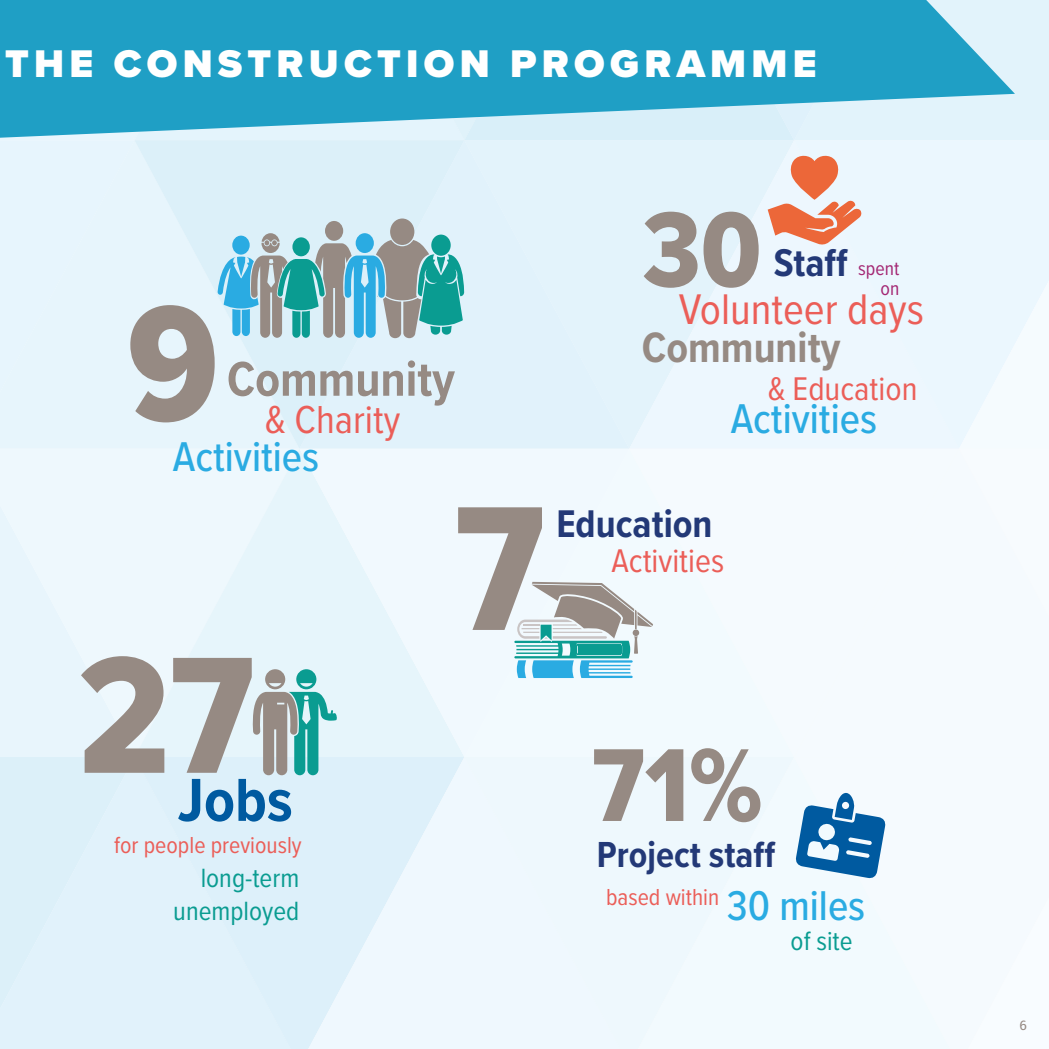
<style>
.page{position:relative;width:1049px;height:1049px;background:#fff}
.page>*{position:absolute;margin:0;border:0;box-sizing:border-box;transform-origin:0 0}
.BODY{font:183.8px "Proxima Nova Cond Extrabld";color:#968a83}
.BODY-2{font:172.2px "Proxima Nova Cond Extrabld";color:#968a83}
.BODY-3{font:170.2px "Proxima Nova Cond Extrabld";color:#968a83}
.BODY-4{font:110.4px "Proxima Nova Cond Extrabld";color:#968a83}
.BODY-5{font:107.4px "Proxima Nova Cond Extrabld";color:#968a83}
.BODY-6{font:700 62.8px "Proxima Nova Cond";color:#005aa0}
.BODY-7{font:700 50.4px "Proxima Nova Cond";color:#968a83}
.BODY-8{font:44.4px "Proxima Nova Cond";color:#eb5e58}
.BODY-9{font:700 44px "Proxima Nova Cond";color:#968a83}
.BODY-10{font:500 43.2px "Proxima Nova Cond";color:#2aabe2}
.BODY-11{font:40.4px "Proxima Nova Cond";color:#eb5e58}
.t1{font:900 40px "Proxima Nova";letter-spacing:.13em;color:#fff}
.BODY-12{font:700 40px "Proxima Nova Cond";color:#233977}
.BODY-13{font:700 37.6px "Proxima Nova Cond";color:#233977}
.BODY-14{font:34px "Proxima Nova Cond";color:#eb5e58}
.BODY-15{font:27.4px/32.8px "Proxima Nova Cond";color:#0a9c91;text-align:right}
.BODY-16{font:24px "Proxima Nova Cond";color:#eb5e58}
.BODY-17{font:20px/20px "Proxima Nova Cond";color:#a42874;text-align:right}
.t2{font:14px "Fira Sans";color:#968a83}
</style>
<div class="page">
<div style="left:719px;top:0;width:330px;height:140px;background:#e2f3fb"></div>
<div style="left:0;top:140px;width:135px;height:309px;background:#e7f5fc"></div>
<svg style="left:135px;top:140px;width:164px;height:309px;background:#e2f2fa"></svg>
<div style="left:299px;top:140px;width:165px;height:309px;background:#e1f2fb"></div>
<div style="left:464px;top:140px;width:165px;height:309px;background:#e1f2fb"></div>
<svg style="left:629px;top:140px;width:165px;height:309px;background:#e7f4fc"></svg>
<div style="left:794px;top:140px;width:255px;height:309px;background:#ebf7fe"></div>
<div style="left:0;top:449px;width:135px;height:56px;background:#eef8fd"></div>
<div style="left:135px;top:449px;width:164px;height:308px;background:#eef8fd"></div>
<svg style="left:299px;top:449px;width:165px;height:308px;fill:#f1f9fe"></svg>
<div style="left:464px;top:449px;width:165px;height:308px;background:#f1f9fe"></div>
<div style="left:629px;top:449px;width:165px;height:308px;background:#f5fafe"></div>
<svg style="left:959px;top:280px;width:90px;height:169px"></svg>
<div style="left:0;top:505px;width:135px;height:252px;background:#eef8fd"></div>
<div style="left:0;top:757px;width:135px;height:292px;background:#e1f2fb"></div>
<div style="left:135px;top:757px;width:173px;height:292px;background:#ddf0fa"></div>
<svg style="left:308px;top:757px;width:156px;height:292px;fill:#eff8fd"></svg>
<div style="left:464px;top:757px;width:174px;height:292px;background:#eef8fd"></div>
<div style="left:638px;top:757px;width:156px;height:292px;background:#f1f8fd"></div>
<div style="left:794px;top:758px;width:156px;height:291px;background:#f2fafe"></div>
<svg style="left:0;top:0;width:1015px;height:138px;background:#40adce"></svg>
<svg style="left:514px;top:582px;width:139px;height:96px"></svg>
<div style="left:633px;top:629px;width:6px;height:7px;background:#968a83;border-radius:50%"></div>
<svg style="left:795px;top:792px;width:91px;height:87px"></svg>
<svg style="left:252px;top:669px;width:86px;height:106px;background:#99c0be"></svg>
<div style="left:325px;top:221px;width:18px;height:20px;background:#968a83;border-radius:50%"></div>
<div style="left:390px;top:218px;width:24px;height:27px;background:#968a83;border-radius:50%"></div>
<svg style="left:217px;top:233px;width:247px;height:105px;background:#7eb5bd"></svg>
<svg style="left:768px;top:154px;width:94px;height:91px;background:#ebb7a7"></svg>
<h3 class="t1" style="left:5px;top:34px;width:813px">THE CONSTRUCTION PROGRAMME</h3>
<p class="BODY-3" style="left:127px;top:239px;width:94px">9</p>
<p class="BODY-7" style="left:227px;top:342px;width:229px">Community</p>
<p class="BODY-11" style="left:265px;top:390px;width:137px">&amp; Charity</p>
<p class="BODY-10" style="left:173px;top:425px;width:148px">Activities</p>
<p class="BODY-2" style="left:78px;top:589px;width:178px">27</p>
<p class="BODY-6" style="left:178px;top:754px;width:116px">Jobs</p>
<p class="BODY-16" style="left:114px;top:827px;width:189px">for people previously</p>
<p class="BODY-15" style="left:173px;top:860px;width:127px">long-term unemployed</p>
<p class="BODY" style="left:455px;top:433px;width:92px">7</p>
<p class="BODY-4" style="left:642px;top:168px;width:121px">30</p>
<p class="BODY-12" style="left:774px;top:233px;width:75px">Staff</p>
<p class="BODY-17" style="left:858px;top:257px;width:43px">spent on</p>
<p class="BODY-8" style="left:679px;top:276px;width:247px">Volunteer days</p>
<p class="BODY-9" style="left:642px;top:315px;width:200px">Community</p>
<p class="BODY-14" style="left:768px;top:363px;width:151px">&amp; Education</p>
<p class="BODY-10" style="left:731px;top:387px;width:148px">Activities</p>
<p class="BODY-12" style="left:556px;top:494px;width:158px">Education</p>
<p class="BODY-14" style="left:611px;top:536px;width:114px">Activities</p>
<p class="BODY-5" style="left:592px;top:706px;width:172px">71%</p>
<p class="BODY-13" style="left:597px;top:826px;width:180px">Project staff</p>
<p class="BODY-16" style="left:606px;top:879px;width:115px">based within</p>
<p class="BODY-10" style="left:727px;top:874px;width:140px">30 miles</p>
<p class="BODY-15" style="left:791px;top:923px;width:63px">of site</p>
<p class="t2" style="left:1019px;top:1014px;width:9px">6</p>
</div>
